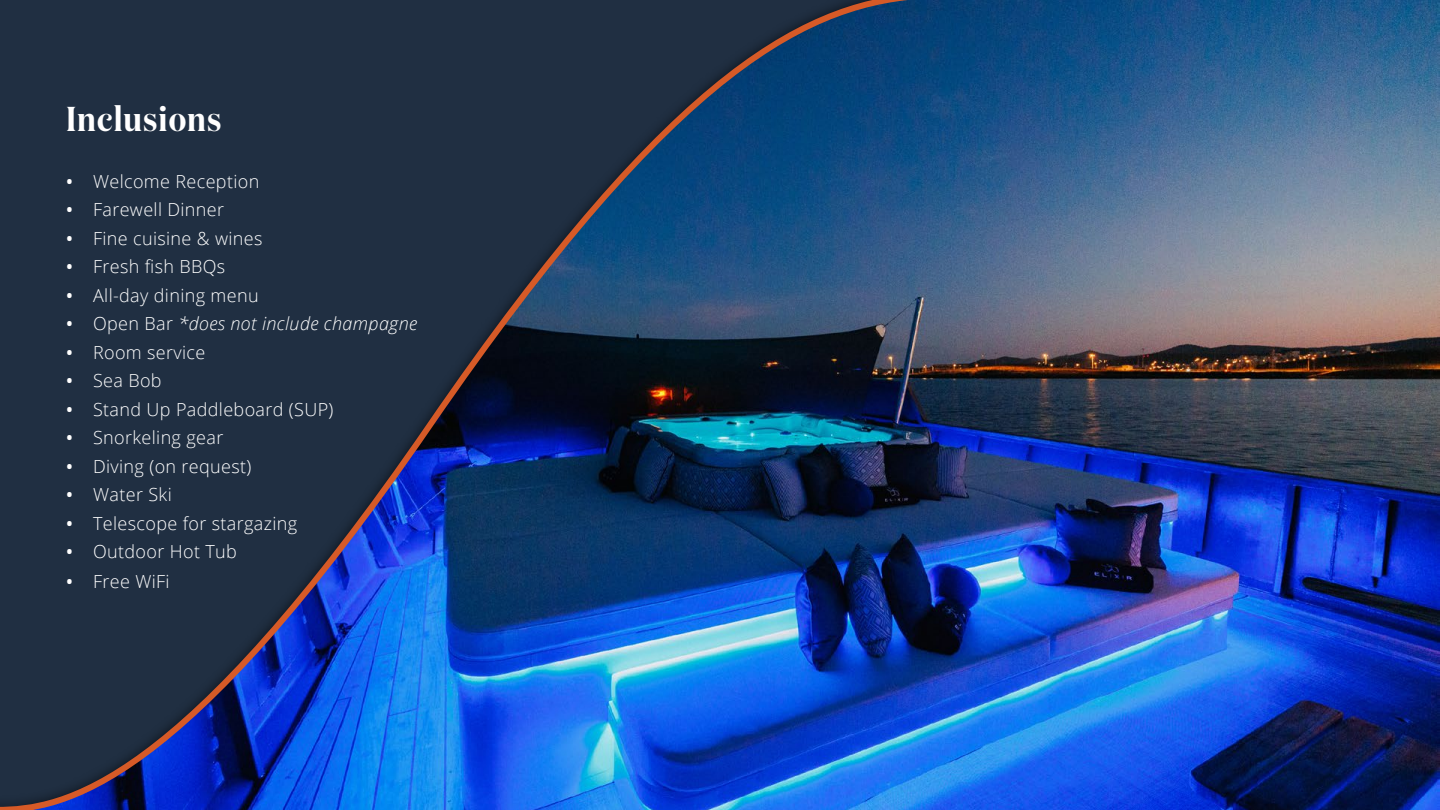
<style>
.page{position:relative;width:1440px;height:810px;background:#fff}
.page>*{position:absolute;margin:0;border:0;box-sizing:border-box;transform-origin:0 0}
.t1{font:600 34.5px "Domaine Disp Nar";letter-spacing:.03em;color:#fff}
.t2{font:300 18px "Open Sans";letter-spacing:.02em;color:#fff}
.t3{font:italic 300 18px "Open Sans";letter-spacing:.02em;color:#fff}
.s1{font-weight:600}
.s2{font-weight:600;font-style:normal}
.s3{font-style:normal}
</style>
<div class="page">
<img style="left:0;top:0;width:1440px;height:810px">
<h1 class="t1" style="left:66px;top:97px;width:157px">Inclusions</h1>
<p class="t2" style="left:66px;top:169px;width:195px"><span class="s1">•</span> Welcome Reception</p>
<p class="t2" style="left:66px;top:197px;width:160px"><span class="s1">•</span> Farewell Dinner</p>
<p class="t2" style="left:66px;top:226px;width:198px"><span class="s1">•</span> Fine cuisine &amp; wines</p>
<p class="t2" style="left:66px;top:254px;width:161px"><span class="s1">•</span> Fresh fish BBQs</p>
<p class="t2" style="left:66px;top:283px;width:194px"><span class="s1">•</span> All-day dining menu</p>
<p class="t3" style="left:66px;top:311px;width:353px"><span class="s2">•</span> <span class="s3">Open Bar</span> *does not include champagne</p>
<p class="t2" style="left:66px;top:340px;width:141px"><span class="s1">•</span> Room service</p>
<p class="t2" style="left:66px;top:368px;width:97px"><span class="s1">•</span> Sea Bob</p>
<p class="t2" style="left:66px;top:397px;width:269px"><span class="s1">•</span> Stand Up Paddleboard (SUP)</p>
<p class="t2" style="left:66px;top:425px;width:159px"><span class="s1">•</span> Snorkeling gear</p>
<p class="t2" style="left:66px;top:454px;width:187px"><span class="s1">•</span> Diving (on request)</p>
<p class="t2" style="left:66px;top:482px;width:107px"><span class="s1">•</span> Water Ski</p>
<p class="t2" style="left:66px;top:511px;width:233px"><span class="s1">•</span> Telescope for stargazing</p>
<p class="t2" style="left:66px;top:539px;width:172px"><span class="s1">•</span> Outdoor Hot Tub</p>
<p class="t2" style="left:66px;top:569px;width:105px"><span class="s1">•</span> Free WiFi</p>
</div>
